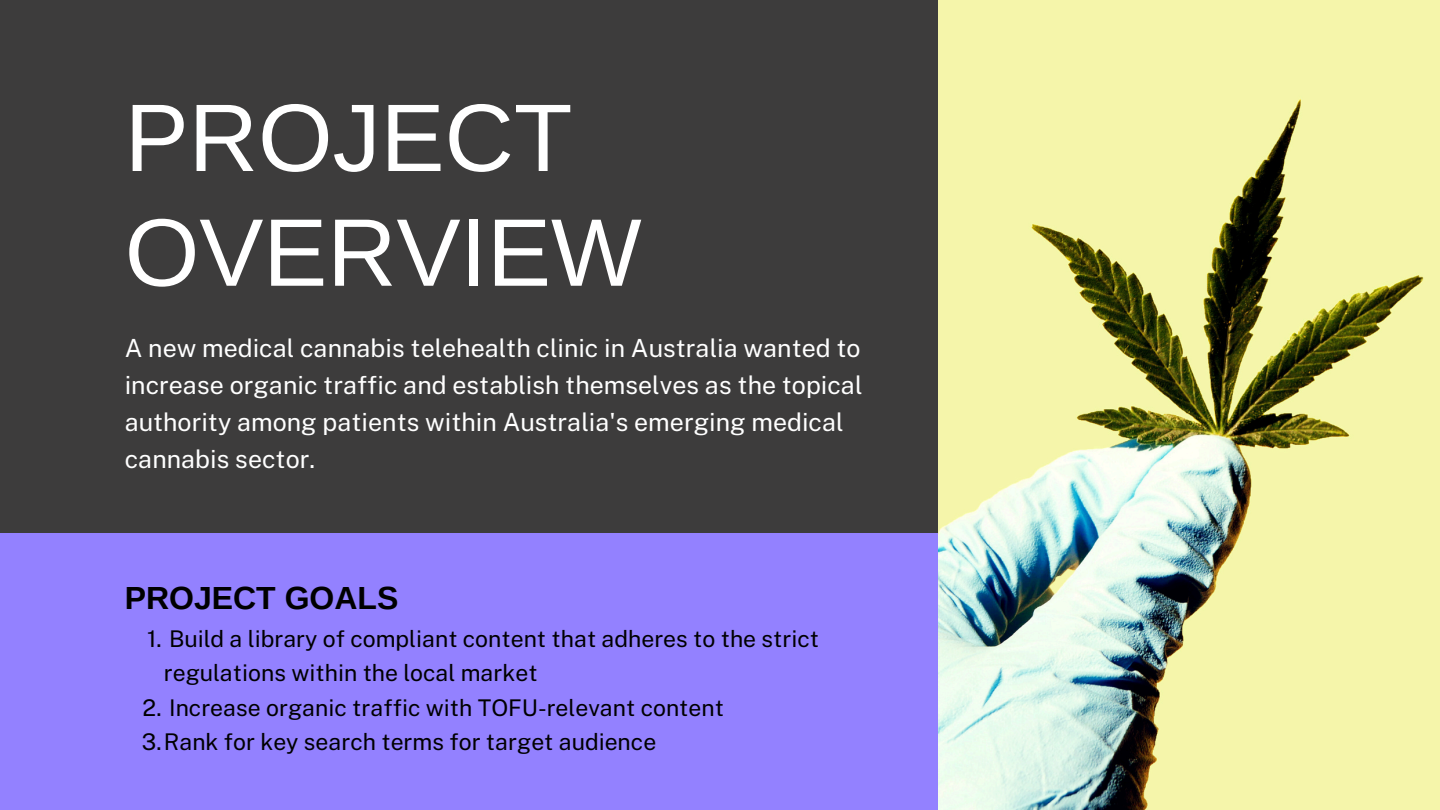
<style>
.page{position:relative;width:1440px;height:810px;background:#9381ff}
.page>*{position:absolute;margin:0;border:0;box-sizing:border-box;transform-origin:0 0}
.t1{font:96px/114.8px "Arimo";color:#fff}
.t2{font:700 32px "Arimo";color:#000}
.t3{font:25px/36.8px "Public Sans";color:#fff}
.t4{font:23px/34.5px "Public Sans";color:#000}
</style>
<div class="page">
<div style="left:0;top:0;width:1440px;height:532px;background:#3d3c3c"></div>
<img style="left:939px;top:0;width:501px;height:810px">
<p class="t1" style="left:125px;top:80px;width:518px">PROJECT<br>OVERVIEW</p>
<p class="t3" style="left:125px;top:330px;width:739px">A new medical cannabis telehealth clinic in Australia wanted to increase organic traffic and establish themselves as the topical authority among patients within Australia's emerging medical cannabis sector.</p>
<p class="t2" style="left:125px;top:580px;width:275px">PROJECT GOALS</p>
<p class="t4" style="left:164px;top:621px;width:657px;text-indent:-17px">1. Build a library of compliant content that adheres to the strict regulations within the local market</p>
<h2 class="t4" style="left:143px;top:690px;width:583px">2. Increase organic traffic with TOFU-relevant content</h2>
<p class="t4" style="left:142px;top:725px;width:516px">3.Rank for key search terms for target audience</p>
</div>
